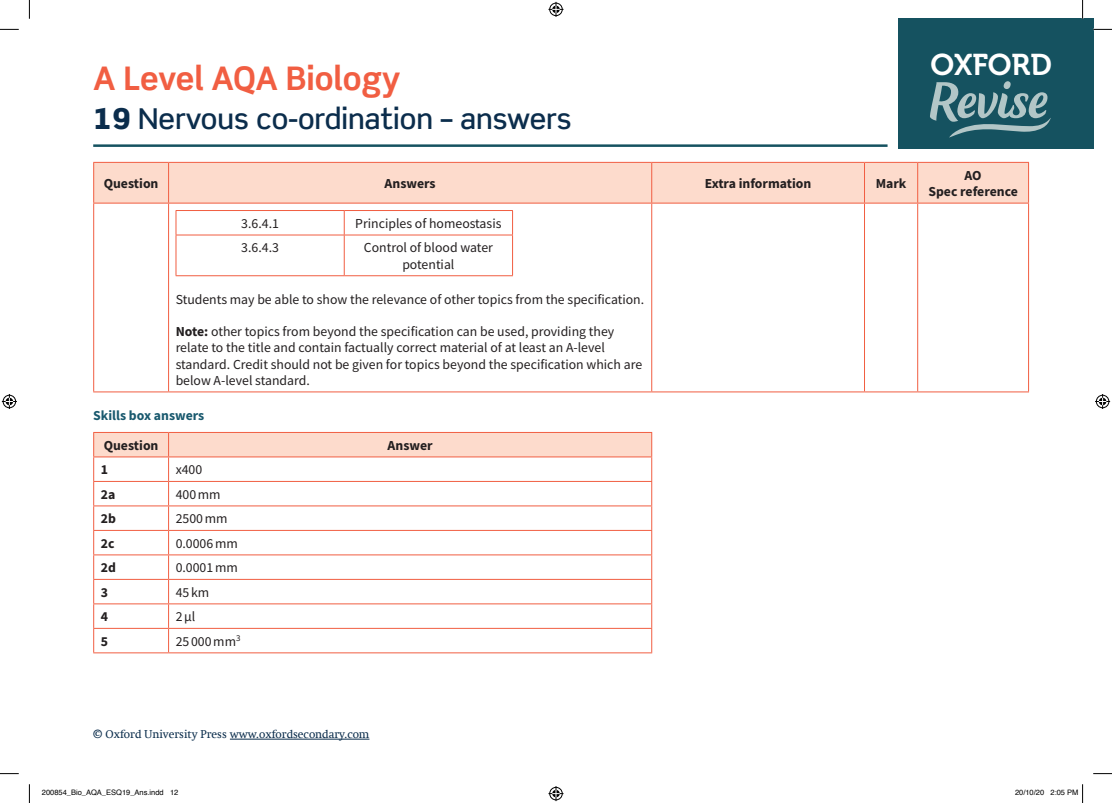
<style>
.page{position:relative;width:1112px;height:803px;background:#fff}
.page>*{position:absolute;margin:0;border:0;box-sizing:border-box;transform-origin:0 0}
.t1{font:700 32.5px "Scene Std";color:#f15e42}
.t2{font:29.88px "Museo 700";color:#fff}
.t3{font:500 28.75px "Scene Std";color:#0b2d4c}
.Answer_text_range_l{font:13.75px/16.2px "Source Sans Pro";color:#231f20;text-align:center}
.Answer_text_range_l-2{font:700 13.75px/16.2px "Source Sans Pro";color:#231f20;text-align:center}
.Answer_bullet_text{font:700 13.75px "Source Sans Pro";color:#19596e}
.t4{font:11.25px "OUP2 Swift";color:#0b2d4c}
.t5{font:7.5px "Helvetica";color:#000}
.s1{font-weight:900}
.s2{font-weight:700}
</style>
<div class="page">
<div style="left:897px;top:19px;width:195px;height:130px;background:#155260"></div>
<svg style="left:930px;top:81px;width:120px;height:57px"></svg>
<hr style="left:93px;top:144px;width:794px;height:3px;background:#155260">
<hr style="left:230px;top:739px;width:139px;height:1px;background:#0b2d4c">
<div style="left:94px;top:163px;width:933px;height:40px;background:#fddbcc"></div>
<hr style="left:168px;top:163px;width:1px;height:40px;background:#f15e42">
<hr style="left:651px;top:163px;width:1px;height:40px;background:#f15e42">
<hr style="left:863px;top:163px;width:1px;height:40px;background:#f15e42">
<hr style="left:917px;top:163px;width:1px;height:40px;background:#f15e42">
<hr style="left:168px;top:204px;width:1px;height:187px;background:#f15e42">
<hr style="left:651px;top:204px;width:1px;height:187px;background:#f15e42">
<hr style="left:863px;top:204px;width:1px;height:187px;background:#f15e42">
<hr style="left:917px;top:204px;width:1px;height:187px;background:#f15e42">
<hr style="left:93px;top:204px;width:1px;height:187px;background:#f15e42">
<hr style="left:1027px;top:204px;width:1px;height:187px;background:#f15e42">
<hr style="left:93px;top:391px;width:75px;height:1px;background:#f15e42">
<hr style="left:168px;top:391px;width:483px;height:1px;background:#f15e42">
<hr style="left:651px;top:391px;width:213px;height:1px;background:#f15e42">
<hr style="left:864px;top:391px;width:53px;height:1px;background:#f15e42">
<hr style="left:917px;top:391px;width:111px;height:1px;background:#f15e42">
<hr style="left:93px;top:162px;width:75px;height:1px;background:#f15e42">
<hr style="left:93px;top:163px;width:1px;height:40px;background:#f15e42">
<hr style="left:168px;top:162px;width:483px;height:1px;background:#f15e42">
<hr style="left:651px;top:162px;width:213px;height:1px;background:#f15e42">
<hr style="left:864px;top:162px;width:53px;height:1px;background:#f15e42">
<hr style="left:917px;top:162px;width:111px;height:1px;background:#f15e42">
<hr style="left:1027px;top:163px;width:1px;height:40px;background:#f15e42">
<hr style="left:93px;top:203px;width:75px;height:1px;background:#f15e42">
<hr style="left:168px;top:203px;width:483px;height:1px;background:#f15e42">
<hr style="left:651px;top:203px;width:213px;height:1px;background:#f15e42">
<hr style="left:864px;top:203px;width:53px;height:1px;background:#f15e42">
<hr style="left:917px;top:203px;width:111px;height:1px;background:#f15e42">
<hr style="left:176px;top:210px;width:168px;height:1px;background:#f15e42">
<hr style="left:344px;top:210px;width:168px;height:1px;background:#f15e42">
<svg style="left:344px;top:211px;width:1px;height:24px"></svg>
<hr style="left:176px;top:235px;width:168px;height:1px;background:#f15e42">
<hr style="left:344px;top:235px;width:168px;height:1px;background:#f15e42">
<hr style="left:344px;top:235px;width:1px;height:40px;background:#f15e42">
<svg style="left:176px;top:211px;width:1px;height:24px"></svg>
<svg style="left:512px;top:211px;width:1px;height:24px"></svg>
<hr style="left:176px;top:235px;width:1px;height:40px;background:#f15e42">
<hr style="left:512px;top:235px;width:1px;height:40px;background:#f15e42">
<hr style="left:176px;top:275px;width:168px;height:1px;background:#f15e42">
<hr style="left:344px;top:275px;width:168px;height:1px;background:#f15e42">
<hr style="left:93px;top:652px;width:75px;height:1px;background:#f15e42">
<hr style="left:168px;top:652px;width:484px;height:1px;background:#f15e42">
<svg style="left:93px;top:432px;width:559px;height:220px"></svg>
<hr style="left:93px;top:456px;width:75px;height:1px;background:#f15e42">
<hr style="left:168px;top:456px;width:484px;height:1px;background:#f15e42">
<svg style="left:0;top:29px;width:19px;height:1px"></svg>
<svg style="left:1092px;top:29px;width:19px;height:1px"></svg>
<svg style="left:0;top:773px;width:19px;height:1px"></svg>
<svg style="left:1093px;top:773px;width:18px;height:1px"></svg>
<svg style="left:29px;top:0;width:1px;height:19px"></svg>
<svg style="left:29px;top:784px;width:1px;height:19px"></svg>
<svg style="left:1081px;top:0;width:2px;height:19px"></svg>
<svg style="left:548px;top:2px;width:15px;height:15px"></svg>
<svg style="left:548px;top:786px;width:15px;height:15px"></svg>
<svg style="left:2px;top:394px;width:15px;height:15px"></svg>
<svg style="left:1095px;top:394px;width:14px;height:15px"></svg>
<svg style="left:1082px;top:784px;width:1px;height:19px"></svg>
<h1 class="t1" style="left:93px;top:58px;width:309px">A Level AQA Biology</h1>
<h3 class="t3" style="left:93px;top:101px;width:480px"><span class="s1">19</span> Nervous co-ordination – answers</h3>
<h2 class="t2" style="left:930px;top:48px;width:123px">OXFORD</h2>
<p class="Answer_text_range_l-2" style="left:104px;top:175px;width:56px">Question</p>
<p class="Answer_text_range_l-2" style="left:384px;top:175px;width:52px">Answers</p>
<p class="Answer_text_range_l-2" style="left:704px;top:175px;width:108px">Extra information</p>
<p class="Answer_text_range_l-2" style="left:875px;top:175px;width:32px">Mark</p>
<p class="Answer_text_range_l-2" style="left:928px;top:167px;width:91px">AO<br>Spec reference</p>
<p class="Answer_text_range_l" style="left:241px;top:215px;width:39px">3.6.4.1</p>
<p class="Answer_text_range_l" style="left:355px;top:215px;width:148px">Principles of homeostasis</p>
<p class="Answer_text_range_l" style="left:241px;top:240px;width:39px">3.6.4.3</p>
<p class="Answer_text_range_l" style="left:364px;top:240px;width:130px">Control of blood water potential</p>
<p class="Answer_text_range_l" style="left:176px;top:291px;width:470px">Students may be able to show the relevance of other topics from the specification.</p>
<p class="Answer_text_range_l" style="left:176px;top:323px;width:468px;text-align:left"><span class="s2">Note:</span> other topics from beyond the specification can be used, providing they relate to the title and contain factually correct material of at least an A-level standard. Credit should not be given for topics beyond the specification which are below A-level standard.</p>
<p class="Answer_bullet_text" style="left:93px;top:406px;width:112px">Skills box answers</p>
<p class="Answer_text_range_l-2" style="left:104px;top:437px;width:56px">Question</p>
<p class="Answer_text_range_l-2" style="left:387px;top:437px;width:46px">Answer</p>
<p class="Answer_text_range_l-2" style="left:101px;top:461px;width:9px">1</p>
<p class="Answer_text_range_l" style="left:176px;top:461px;width:28px">x400</p>
<p class="Answer_text_range_l-2" style="left:101px;top:486px;width:16px">2a</p>
<p class="Answer_text_range_l" style="left:176px;top:486px;width:47px">400mm</p>
<p class="Answer_text_range_l-2" style="left:101px;top:510px;width:17px">2b</p>
<p class="Answer_text_range_l" style="left:176px;top:510px;width:53px">2500mm</p>
<p class="Answer_text_range_l-2" style="left:101px;top:535px;width:15px">2c</p>
<p class="Answer_text_range_l" style="left:176px;top:535px;width:64px">0.0006mm</p>
<p class="Answer_text_range_l-2" style="left:101px;top:559px;width:17px">2d</p>
<p class="Answer_text_range_l" style="left:176px;top:559px;width:64px">0.0001mm</p>
<p class="Answer_text_range_l-2" style="left:101px;top:584px;width:9px">3</p>
<p class="Answer_text_range_l" style="left:176px;top:584px;width:35px">45 km</p>
<p class="Answer_text_range_l-2" style="left:101px;top:608px;width:9px">4</p>
<p class="Answer_text_range_l" style="left:176px;top:608px;width:21px">2µl</p>
<p class="Answer_text_range_l-2" style="left:101px;top:633px;width:9px">5</p>
<p class="Answer_text_range_l" style="left:176px;top:633px;width:66px">25 000mm<sup>3</sup></p>
<p class="t4" style="left:93px;top:728px;width:278px">© Oxford University Press www.oxfordsecondary.com</p>
<p class="t5" style="left:42px;top:787px;width:138px">200854_Bio_AQA_ESQ19_Ans.indd 12</p>
<p class="t5" style="left:1014px;top:787px;width:65px">20/10/20 2:05 PM</p>
</div>
